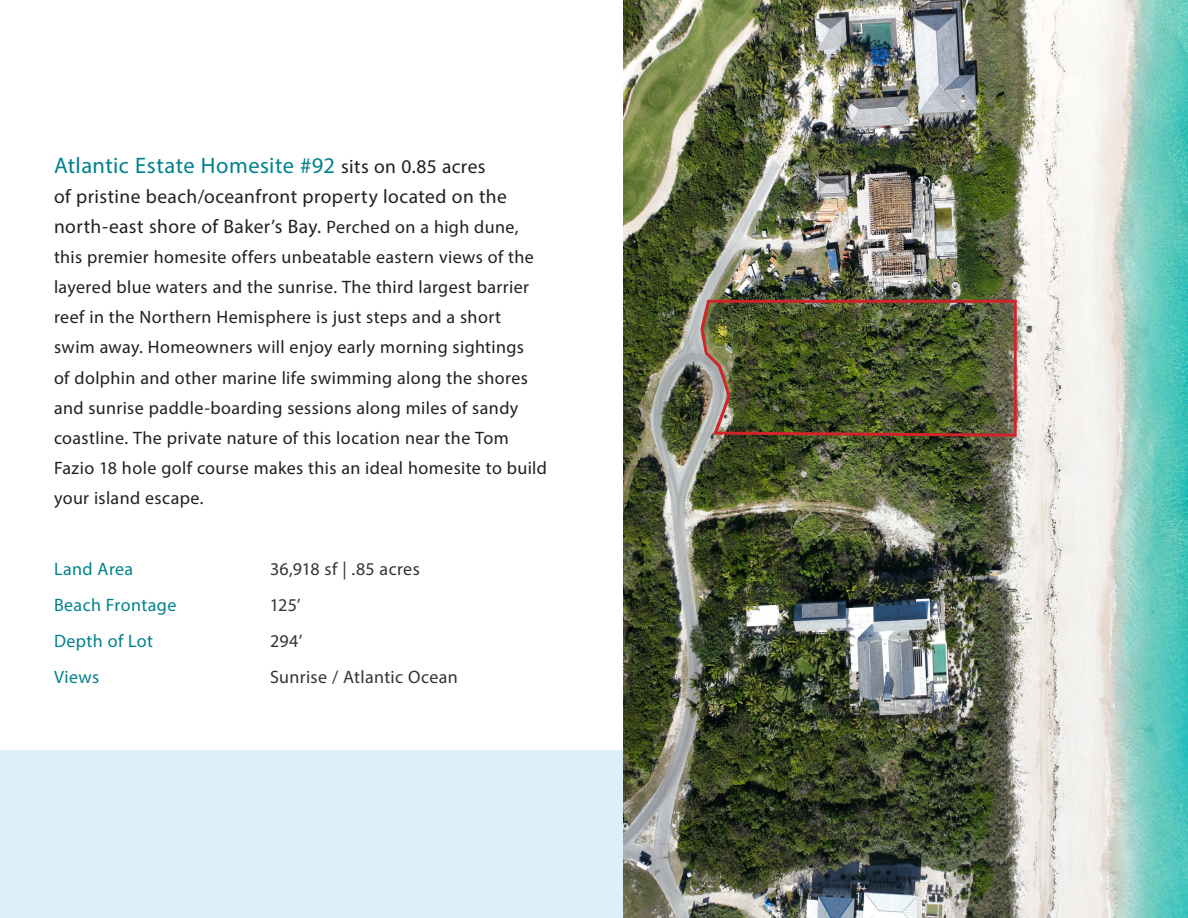
<style>
.page{position:relative;width:1188px;height:918px;background:#fff}
.page>*{position:absolute;margin:0;border:0;box-sizing:border-box;transform-origin:0 0}
.Opening_Para{font:22.5px "Myriad Pro";letter-spacing:.02em;color:#00818f}
.Opening_Para-2{font:19.5px/30px "Myriad Pro";letter-spacing:.025em;color:#231f20}
.Opening_Para-3{font:18px/30px "Myriad Pro";letter-spacing:.02em;color:#231f20}
.Opening_Para-4{font:18px "Myriad Pro";letter-spacing:.02em;color:#313438}
.Opening_Para-5{font:18px "Myriad Pro";letter-spacing:.02em;color:#00818f}
.s1{font-size:19.5px;color:#231f20}
.s2{font-size:18px}
</style>
<div class="page">
<div style="left:0;top:751px;width:1188px;height:167px;background:#dbf1f7"></div>
<img style="left:624px;top:0;width:564px;height:918px">
<img style="left:699px;top:298px;width:319px;height:140px">
<p class="Opening_Para" style="left:54px;top:152px;width:433px">Atlantic Estate Homesite #92 <span class="s1">sits on 0.85 acres</span></p>
<p class="Opening_Para-2" style="left:54px;top:182px;width:466px">of pristine beach/oceanfront property located on the north-east shore of Baker’s Bay. <span class="s2">Perched on a high dune,</span></p>
<p class="Opening_Para-3" style="left:54px;top:242px;width:495px">this premier homesite offers unbeatable eastern views of the layered blue waters and the sunrise. The third largest barrier reef in the Northern Hemisphere is just steps and a short<br>swim away. Homeowners will enjoy early morning sightings<br>of dolphin and other marine life swimming along the shores and sunrise paddle-boarding sessions along miles of sandy coastline. The private nature of this location near the Tom Fazio 18 hole golf course makes this an ideal homesite to build your island escape.</p>
<p class="Opening_Para-5" style="left:54px;top:558px;width:81px">Land Area</p>
<p class="Opening_Para-4" style="left:270px;top:558px;width:151px">36,918 sf | .85 acres</p>
<p class="Opening_Para-5" style="left:54px;top:594px;width:124px">Beach Frontage</p>
<p class="Opening_Para-4" style="left:270px;top:594px;width:32px">125’</p>
<p class="Opening_Para-5" style="left:54px;top:630px;width:101px">Depth of Lot</p>
<p class="Opening_Para-4" style="left:270px;top:630px;width:34px">294’</p>
<p class="Opening_Para-5" style="left:54px;top:666px;width:47px">Views</p>
<p class="Opening_Para-4" style="left:270px;top:666px;width:189px">Sunrise / Atlantic Ocean</p>
</div>
